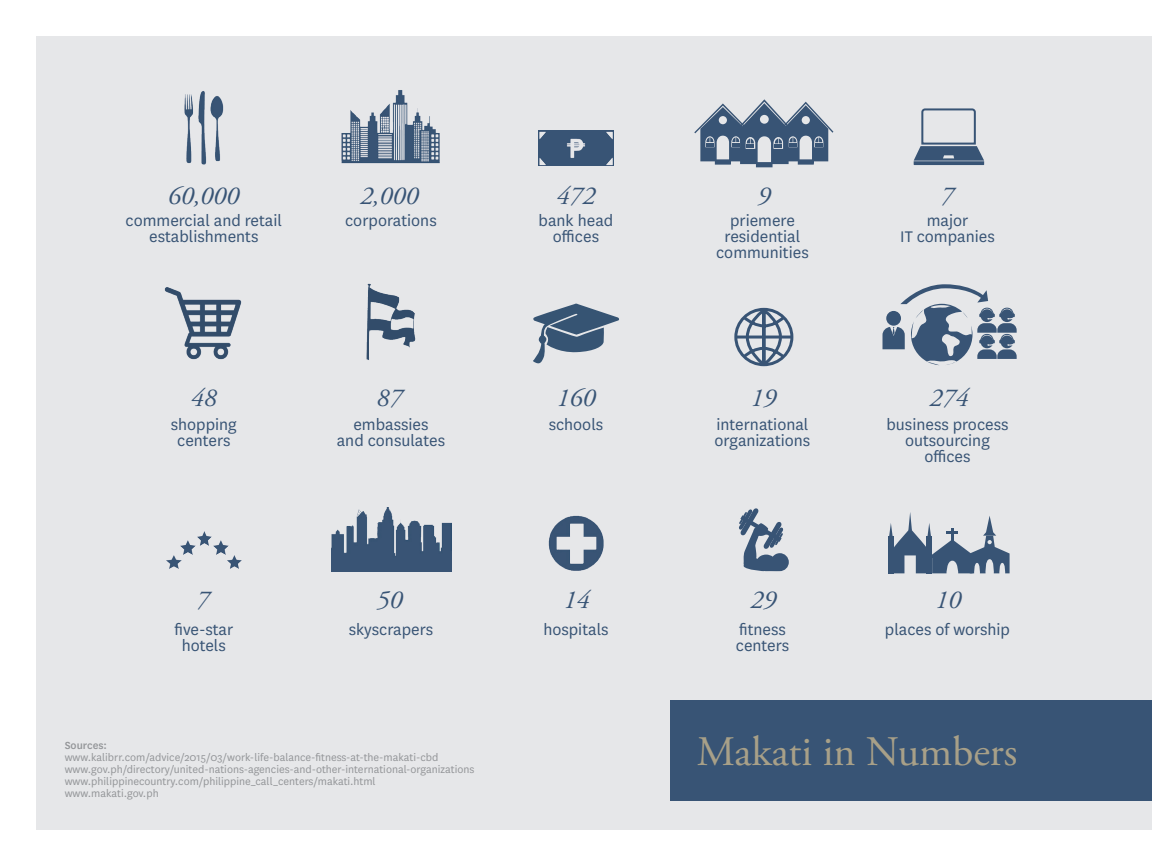
<style>
.page{position:relative;width:1152px;height:864px;background:#fff}
.page>*{position:absolute;margin:0;border:0;box-sizing:border-box;transform-origin:0 0}
.t1{font:42px "Adobe Garamond Pro";color:#a8a088}
.t2{font:italic 26px "Adobe Garamond Pro";color:#385475}
.t3{font:18px/16px "National";color:#385475;text-align:center}
.t4{font:12px/12px "National";color:#939598}
.t5{font:500 12px "National";color:#939598}
</style>
<div class="page">
<div style="left:36px;top:36px;width:1116px;height:793px;background:#e6e7e9"></div>
<div style="left:670px;top:701px;width:482px;height:100px;background:#385475"></div>
<img style="left:184px;top:91px;width:40px;height:74px">
<img style="left:341px;top:90px;width:99px;height:73px">
<img style="left:539px;top:130px;width:74px;height:35px">
<svg style="left:798px;top:164px;width:16px;height:1px"></svg>
<svg style="left:715px;top:164px;width:16px;height:1px"></svg>
<svg style="left:694px;top:99px;width:139px;height:65px"></svg>
<svg style="left:757px;top:162px;width:15px;height:1px"></svg>
<hr style="left:756px;top:163px;width:17px;height:4px;background:#385475">
<svg style="left:914px;top:108px;width:70px;height:57px"></svg>
<svg style="left:883px;top:284px;width:134px;height:81px"></svg>
<div style="left:734px;top:308px;width:59px;height:58px;border:3px solid #385475;border-radius:50%"></div>
<svg style="left:740px;top:307px;width:48px;height:60px"></svg>
<hr style="left:736px;top:336px;width:56px;height:3px;background:#385475">
<svg style="left:533px;top:304px;width:86px;height:60px"></svg>
<img style="left:366px;top:283px;width:50px;height:77px">
<img style="left:164px;top:287px;width:78px;height:73px">
<div style="left:888px;top:536px;width:6px;height:37px;background:#385475"></div>
<svg style="left:889px;top:512px;width:121px;height:61px"></svg>
<svg style="left:739px;top:508px;width:50px;height:63px"></svg>
<img style="left:548px;top:515px;width:56px;height:56px">
<img style="left:331px;top:507px;width:120px;height:64px">
<img style="left:197px;top:531px;width:15px;height:15px">
<img style="left:213px;top:540px;width:16px;height:15px">
<img style="left:180px;top:540px;width:16px;height:15px">
<img style="left:166px;top:554px;width:16px;height:15px">
<img style="left:226px;top:554px;width:16px;height:15px">
<h2 class="t2" style="left:168px;top:180px;width:73px">60,000</h2>
<h2 class="t2" style="left:360px;top:180px;width:60px">2,000</h2>
<h2 class="t2" style="left:557px;top:180px;width:40px">472</h2>
<h2 class="t2" style="left:757px;top:180px;width:14px">9</h2>
<h2 class="t2" style="left:941px;top:180px;width:14px">7</h2>
<p class="t3" style="left:126px;top:212px;width:158px">commercial and retail establishments</p>
<p class="t3" style="left:345px;top:212px;width:93px">corporations</p>
<p class="t3" style="left:539px;top:212px;width:76px">bank head offices</p>
<p class="t3" style="left:716px;top:212px;width:94px">priemere residential communities</p>
<p class="t3" style="left:900px;top:212px;width:96px">major<br>IT companies</p>
<h2 class="t2" style="left:191px;top:382px;width:27px">48</h2>
<h2 class="t2" style="left:376px;top:382px;width:27px">87</h2>
<h2 class="t2" style="left:557px;top:382px;width:40px">160</h2>
<h2 class="t2" style="left:750px;top:382px;width:27px">19</h2>
<h2 class="t2" style="left:930px;top:382px;width:40px">274</h2>
<p class="t3" style="left:171px;top:415px;width:68px">shopping centers</p>
<p class="t3" style="left:337px;top:415px;width:110px">embassies<br>and consulates</p>
<p class="t3" style="left:549px;top:415px;width:56px">schools</p>
<p class="t3" style="left:715px;top:415px;width:97px;text-align:left">international organizations</p>
<p class="t3" style="left:886px;top:415px;width:124px">business process outsourcing offices</p>
<h2 class="t2" style="left:196px;top:585px;width:14px">7</h2>
<h2 class="t2" style="left:376px;top:585px;width:27px">50</h2>
<h2 class="t2" style="left:564px;top:585px;width:27px">14</h2>
<h2 class="t2" style="left:750px;top:585px;width:27px">29</h2>
<h2 class="t2" style="left:935px;top:585px;width:27px">10</h2>
<p class="t3" style="left:174px;top:621px;width:60px">five-star hotels</p>
<p class="t3" style="left:349px;top:621px;width:86px">skyscrapers</p>
<p class="t3" style="left:543px;top:621px;width:67px">hospitals</p>
<p class="t3" style="left:736px;top:621px;width:55px;text-align:left">fitness centers</p>
<p class="t3" style="left:885px;top:621px;width:127px">places of worship</p>
<p class="t5" style="left:65px;top:737px;width:44px">Sources:</p>
<p class="t4" style="left:65px;top:751px;width:411px">www.kalibrr.com/advice/2015/03/work-life-balance-fitness-at-the-makati-cbd www.gov.ph/directory/united-nations-agencies-and-other-international-organizations www.philippinecountry.com/philippine_call_centers/makati.html<br>www.makati.gov.ph</p>
<h1 class="t1" style="left:697px;top:727px;width:322px">Makati in Numbers</h1>
</div>
